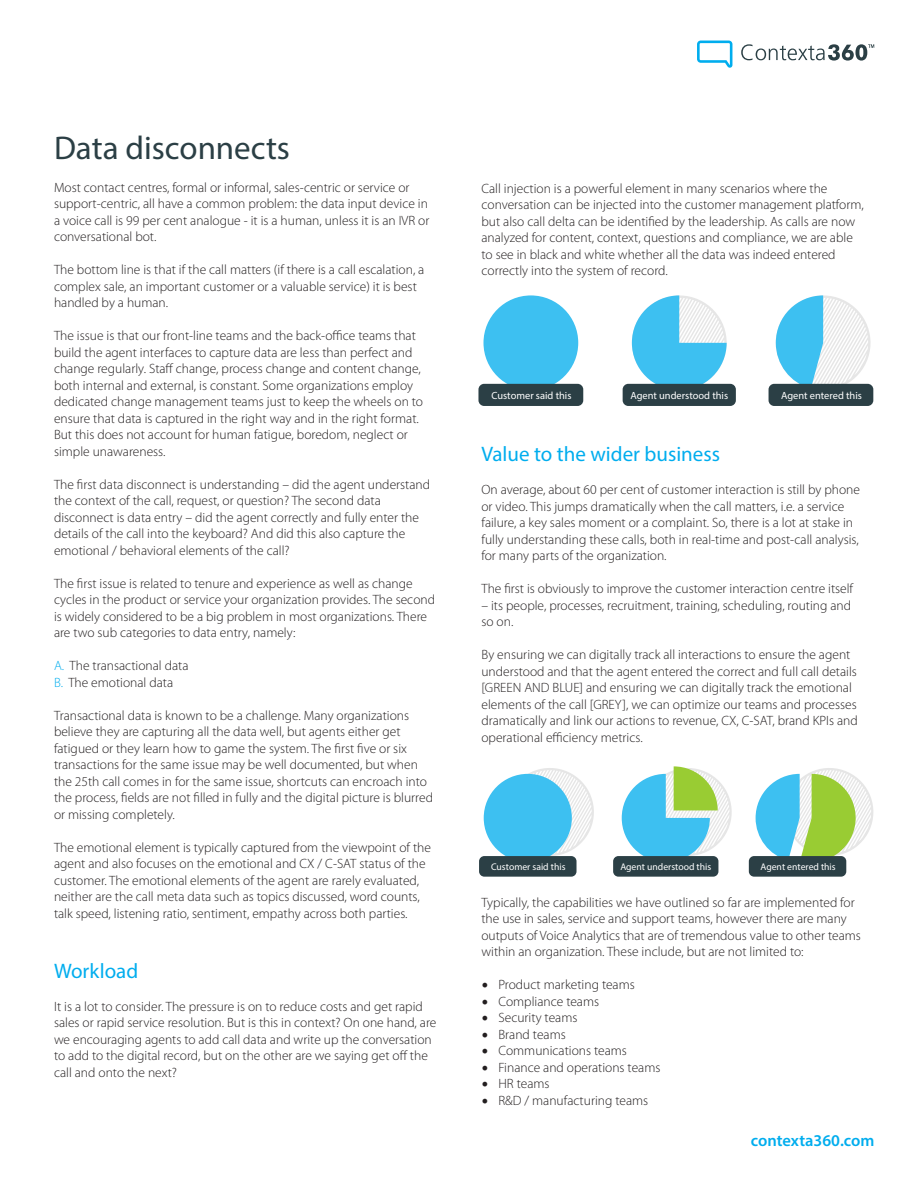
<style>
.page{position:relative;width:918px;height:1188px;background:#fff}
.page>*{position:absolute;margin:0;border:0;box-sizing:border-box;transform-origin:0 0}
.t1{font:33px "Myriad Pro";color:#2b3f45}
.t2{font:21px "Myriad Pro";color:#00adee}
.t3{font:600 16.5px "Myriad Pro";color:#00adee}
.t4{font:300 13.5px/16.5px "Myriad Pro";color:#231f20}
.t5{font:10.5px "Myriad Pro";color:#fff}
.t6{font:9.75px "Myriad Pro";color:#fff}
.s1{color:#00adee}
.s2{font-family:"Minion Pro";font-weight:400;font-size:18px}
</style>
<div class="page">
<svg style="left:697px;top:41px;width:35px;height:27px"></svg>
<svg style="left:741px;top:44px;width:133px;height:17px"></svg>
<div style="left:483px;top:295px;width:95px;height:95px;background:#3dc0f1;border-radius:50%"></div>
<svg style="left:625px;top:295px;width:106px;height:90px"></svg>
<svg style="left:769px;top:295px;width:105px;height:102px"></svg>
<div style="left:478px;top:384px;width:105px;height:22px;background:#2b3f45;border-radius:6px"></div>
<div style="left:623px;top:384px;width:113px;height:22px;background:#2b3f45;border-radius:6px"></div>
<div style="left:769px;top:384px;width:104px;height:22px;background:#2b3f45;border-radius:6px"></div>
<svg style="left:500px;top:768px;width:94px;height:88px"></svg>
<div style="left:484px;top:774px;width:88px;height:88px;background:#3dc0f1;border-radius:50%"></div>
<div style="left:479px;top:856px;width:98px;height:21px;background:#2b3f45;border-radius:5px"></div>
<div style="left:613px;top:856px;width:105px;height:21px;background:#2b3f45;border-radius:5px"></div>
<svg style="left:756px;top:768px;width:117px;height:94px"></svg>
<div style="left:749px;top:856px;width:97px;height:21px;background:#2b3f45;border-radius:5px"></div>
<svg style="left:622px;top:766px;width:110px;height:96px"></svg>
<p class="t1" style="left:54px;top:127px;width:238px">Data disconnects</p>
<p class="t4" style="left:54px;top:179px;width:377px">Most contact centres, formal or informal, sales-centric or service or support-centric, all have a common problem: the data input device in a voice call is 99 per cent analogue - it is a human, unless it is an IVR or conversational bot.</p>
<p class="t4" style="left:54px;top:262px;width:372px">The bottom line is that if the call matters (if there is a call escalation, a complex sale, an important customer or a valuable service) it is best handled by a human.</p>
<p class="t4" style="left:54px;top:328px;width:371px">The issue is that our front-line teams and the back-office teams that build the agent interfaces to capture data are less than perfect and change regularly. Staff change, process change and content change, both internal and external, is constant. Some organizations employ dedicated change management teams just to keep the wheels on to ensure that data is captured in the right way and in the right format.<br>But this does not account for human fatigue, boredom, neglect or simple unawareness.</p>
<p class="t4" style="left:54px;top:476px;width:378px">The first data disconnect is understanding – did the agent understand the context of the call, request, or question? The second data disconnect is data entry – did the agent correctly and fully enter the details of the call into the keyboard? And did this also capture the emotional / behavioral elements of the call?</p>
<p class="t4" style="left:54px;top:575px;width:383px">The first issue is related to tenure and experience as well as change cycles in the product or service your organization provides. The second is widely considered to be a big problem in most organizations. There are two sub categories to data entry, namely:</p>
<p class="t4" style="left:54px;top:658px;width:136px"><span class="s1">A.</span> The transactional data</p>
<p class="t4" style="left:54px;top:674px;width:121px"><span class="s1">B.</span> The emotional data</p>
<p class="t4" style="left:54px;top:707px;width:381px">Transactional data is known to be a challenge. Many organizations believe they are capturing all the data well, but agents either get fatigued or they learn how to game the system. The first five or six transactions for the same issue may be well documented, but when the 25th call comes in for the same issue, shortcuts can encroach into the process, fields are not filled in fully and the digital picture is blurred or missing completely.</p>
<p class="t4" style="left:54px;top:839px;width:378px">The emotional element is typically captured from the viewpoint of the agent and also focuses on the emotional and CX / C-SAT status of the customer. The emotional elements of the agent are rarely evaluated, neither are the call meta data such as topics discussed, word counts, talk speed, listening ratio, sentiment, empathy across both parties.</p>
<p class="t2" style="left:54px;top:958px;width:86px">Workload</p>
<p class="t4" style="left:54px;top:998px;width:384px">It is a lot to consider. The pressure is on to reduce costs and get rapid sales or rapid service resolution. But is this in context? On one hand, are we encouraging agents to add call data and write up the conversation to add to the digital record, but on the other are we saying get off the call and onto the next?</p>
<p class="t4" style="left:481px;top:180px;width:384px">Call injection is a powerful element in many scenarios where the conversation can be injected into the customer management platform, but also call delta can be identified by the leadership. As calls are now analyzed for content, context, questions and compliance, we are able to see in black and white whether all the data was indeed entered correctly into the system of record.</p>
<p class="t5" style="left:491px;top:389px;width:82px">Customer said this</p>
<p class="t5" style="left:630px;top:389px;width:99px">Agent understood this</p>
<p class="t5" style="left:781px;top:389px;width:82px">Agent entered this</p>
<p class="t2" style="left:481px;top:441px;width:240px">Value to the wider business</p>
<p class="t4" style="left:481px;top:482px;width:380px">On average, about 60 per cent of customer interaction is still by phone or video. This jumps dramatically when the call matters, i.e. a service failure, a key sales moment or a complaint. So, there is a lot at stake in fully understanding these calls, both in real-time and post-call analysis, for many parts of the organization.</p>
<p class="t4" style="left:481px;top:581px;width:373px">The first is obviously to improve the customer interaction centre itself</p>
<p class="t4" style="left:481px;top:597px;width:371px">– its people, processes, recruitment, training, scheduling, routing and so on.</p>
<p class="t4" style="left:481px;top:647px;width:378px">By ensuring we can digitally track all interactions to ensure the agent understood and that the agent entered the correct and full call details [GREEN AND BLUE] and ensuring we can digitally track the emotional elements of the call [GREY], we can optimize our teams and processes dramatically and link our actions to revenue, CX, C-SAT, brand KPIs and operational efficiency metrics.</p>
<p class="t6" style="left:491px;top:861px;width:76px">Customer said this</p>
<p class="t6" style="left:620px;top:861px;width:92px">Agent understood this</p>
<p class="t6" style="left:761px;top:861px;width:77px">Agent entered this</p>
<p class="t4" style="left:481px;top:894px;width:381px">Typically, the capabilities we have outlined so far are implemented for the use in sales, service and support teams, however there are many outputs of Voice Analytics that are of tremendous value to other teams within an organization. These include, but are not limited to:</p>
<p class="t4" style="left:481px;top:977px;width:155px"><span class="s2">•</span> Product marketing teams</p>
<p class="t4" style="left:481px;top:993px;width:119px"><span class="s2">•</span> Compliance teams</p>
<p class="t4" style="left:481px;top:1010px;width:98px"><span class="s2">•</span> Security teams</p>
<p class="t4" style="left:481px;top:1026px;width:86px"><span class="s2">•</span> Brand teams</p>
<p class="t4" style="left:481px;top:1043px;width:147px"><span class="s2">•</span> Communications teams</p>
<p class="t4" style="left:481px;top:1059px;width:181px"><span class="s2">•</span> Finance and operations teams</p>
<p class="t4" style="left:481px;top:1076px;width:70px"><span class="s2">•</span> HR teams</p>
<p class="t4" style="left:481px;top:1092px;width:168px"><span class="s2">•</span> R&amp;D / manufacturing teams</p>
<p class="t3" style="left:751px;top:1130px;width:125px">contexta360.com</p>
</div>
